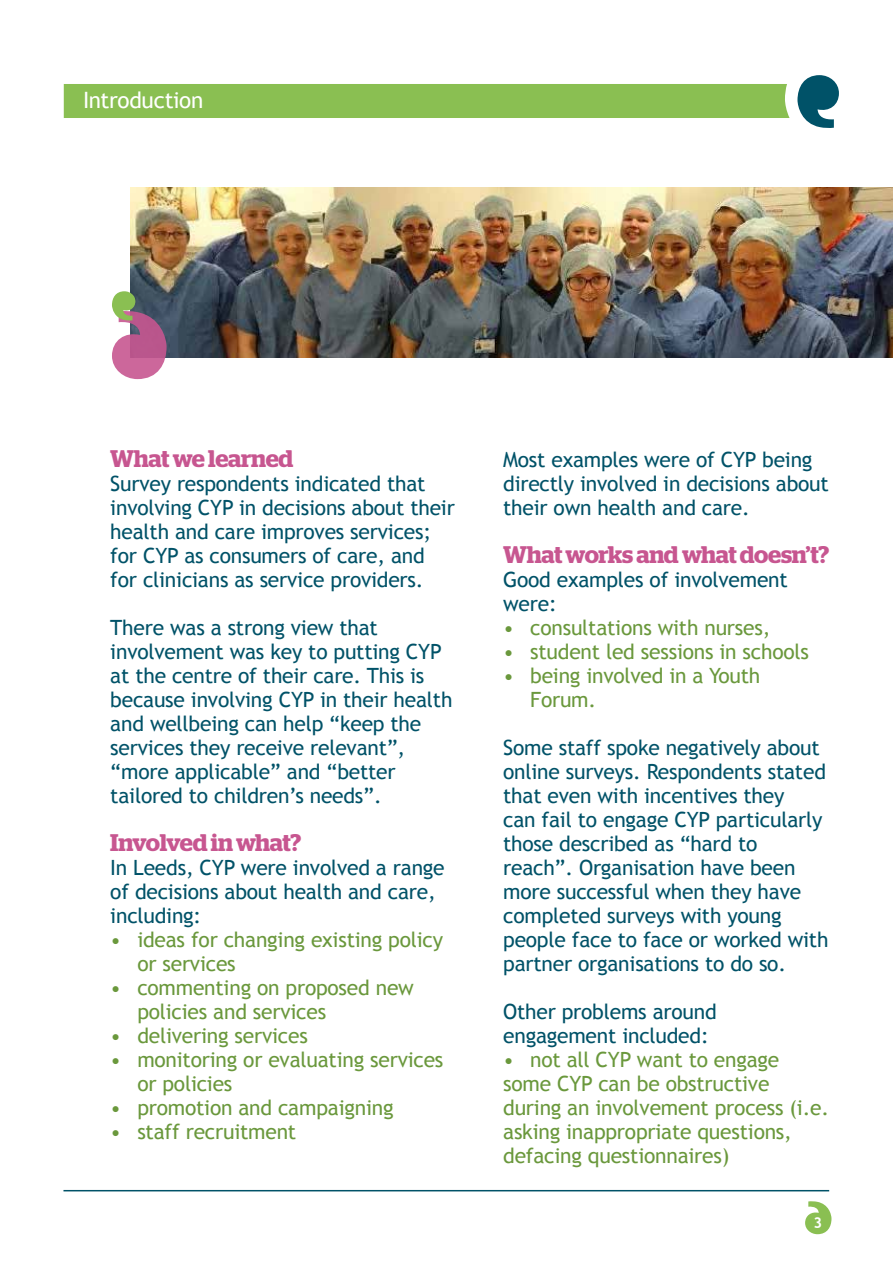
<style>
.page{position:relative;width:893px;height:1263px;background:#fff}
.page>*{position:absolute;margin:0;border:0;box-sizing:border-box;transform-origin:0 0}
.t1{font:600 24px "Stag";letter-spacing:-.015em;color:#c75690}
.t2{font:22.5px "Trebuchet MS";letter-spacing:-.015em;color:#fff}
.t3{font:21px/24px "Trebuchet MS";letter-spacing:-.01em;color:#005268}
.t4{font:21px/24px "Trebuchet MS";letter-spacing:-.01em;color:#6a983c}
.t5{font:700 15px "Trebuchet MS";color:#fff}
</style>
<div class="page">
<div style="left:64px;top:84px;width:725px;height:34px;background:#8abf52"></div>
<svg style="left:797px;top:75px;width:42px;height:53px"></svg>
<img style="left:130px;top:187px;width:763px;height:171px">
<svg style="left:805px;top:1201px;width:26px;height:33px"></svg>
<svg style="left:112px;top:291px;width:55px;height:88px;background:#a87d92"></svg>
<hr style="left:63px;top:1190px;width:766px;height:1px;background:#005268">
<p class="t2" style="left:83px;top:87px;width:122px">Introduction</p>
<p class="t1" style="left:110px;top:444px;width:185px">What we learned</p>
<p class="t3" style="left:110px;top:471px;width:346px">Survey respondents indicated that involving CYP in decisions about their health and care improves services; for CYP as consumers of care, and for clinicians as service providers.</p>
<p class="t3" style="left:110px;top:615px;width:344px">There was a strong view that involvement was key to putting CYP at the centre of their care. This is because involving CYP in their health and wellbeing can help “keep the services they receive relevant”, “more applicable” and “better tailored to children’s needs”.</p>
<p class="t1" style="left:110px;top:828px;width:193px">Involved in what?</p>
<p class="t3" style="left:110px;top:855px;width:336px">In Leeds, CYP were involved a range of decisions about health and care, including:</p>
<p class="t4" style="left:137px;top:927px;width:307px;text-indent:-27px">• ideas for changing existing policy or services</p>
<p class="t4" style="left:137px;top:975px;width:278px;text-indent:-27px">• commenting on proposed new policies and services</p>
<p class="t4" style="left:110px;top:1023px;width:199px">• delivering services</p>
<p class="t4" style="left:137px;top:1047px;width:308px;text-indent:-27px">• monitoring or evaluating services or policies</p>
<p class="t4" style="left:110px;top:1095px;width:285px">• promotion and campaigning</p>
<p class="t4" style="left:110px;top:1119px;width:187px">• staff recruitment</p>
<p class="t3" style="left:503px;top:447px;width:327px">Most examples were of CYP being directly involved in decisions about their own health and care.</p>
<p class="t1" style="left:503px;top:540px;width:328px">What works and what doesn’t?</p>
<p class="t3" style="left:503px;top:567px;width:286px">Good examples of involvement were:</p>
<p class="t4" style="left:503px;top:615px;width:269px">• consultations with nurses,</p>
<p class="t4" style="left:503px;top:639px;width:307px">• student led sessions in schools</p>
<p class="t4" style="left:530px;top:663px;width:232px;text-indent:-27px">• being involved in a Youth<br>Forum.</p>
<p class="t3" style="left:503px;top:735px;width:327px">Some staff spoke negatively about online surveys. Respondents stated that even with incentives they<br>can fail to engage CYP particularly those described as “hard to reach”. Organisation have been more successful when they have completed surveys with young people face to face or worked with partner organisations to do so.</p>
<p class="t3" style="left:503px;top:999px;width:215px">Other problems around engagement included:</p>
<p class="t4" style="left:503px;top:1047px;width:327px">• not all CYP want to engage some CYP can be obstructive during an involvement process (i.e. asking inappropriate questions, defacing questionnaires)</p>
<p class="t5" style="left:813px;top:1213px;width:10px">3</p>
</div>
